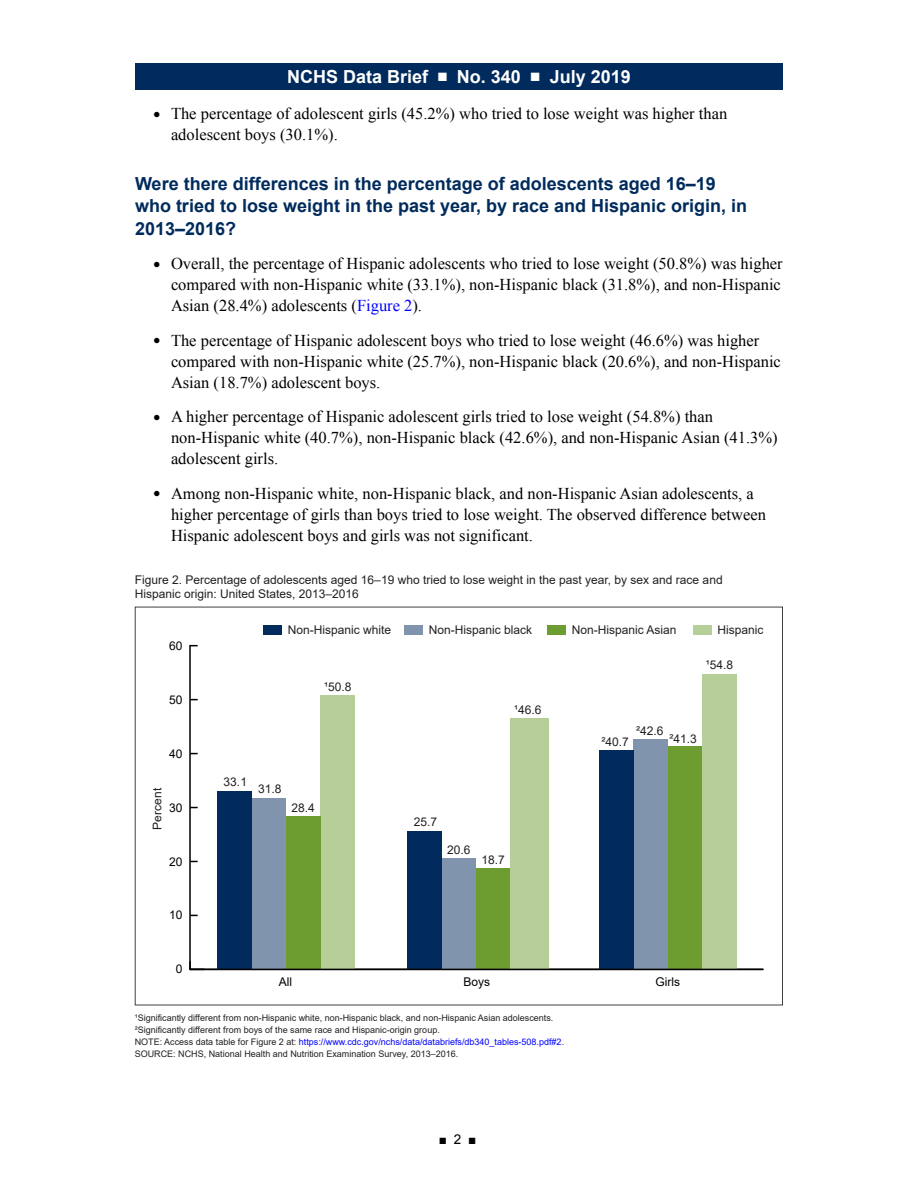
<style>
.page{position:relative;width:918px;height:1188px;background:#fff}
.page>*{position:absolute;margin:0;border:0;box-sizing:border-box;transform-origin:0 0}
.t1{font:700 18px/22.5px "Arial";color:#002b5c}
.t2{font:700 18px "Arial";color:#fff}
.t3{font:16.5px/21px "Times New Roman";color:#000}
.t4{font:13.5px "Arial";color:#000}
.t5{font:12px/13.5px "Arial";color:#231f20}
.t6{font:12px "Arial";color:#000}
.t7{font:9px/12px "Arial";color:#231f20}
.s1{font-size:12.3px}
.s2{color:#00f}
</style>
<div class="page">
<div style="left:135px;top:63px;width:648px;height:27px;background:#002b5c"></div>
<svg style="left:135px;top:607px;width:648px;height:398px"></svg>
<div style="left:264px;top:626px;width:18px;height:9px;background:#002b5c"></div>
<div style="left:404px;top:626px;width:18px;height:9px;background:#8095ad"></div>
<div style="left:548px;top:625px;width:18px;height:9px;background:#6d9d31"></div>
<div style="left:694px;top:625px;width:18px;height:9px;background:#b6ce98"></div>
<hr style="left:189px;top:646px;width:2px;height:323px;background:#000">
<svg style="left:189px;top:961px;width:15px;height:9px"></svg>
<div style="left:320px;top:695px;width:35px;height:274px;background:#b6ce98"></div>
<div style="left:510px;top:718px;width:38px;height:251px;background:#b6ce98"></div>
<div style="left:702px;top:674px;width:34px;height:295px;background:#b6ce98"></div>
<div style="left:286px;top:816px;width:34px;height:153px;background:#6d9d31"></div>
<div style="left:476px;top:868px;width:34px;height:101px;background:#6d9d31"></div>
<div style="left:668px;top:747px;width:34px;height:222px;background:#6d9d31"></div>
<div style="left:252px;top:798px;width:34px;height:171px;background:#8095ad"></div>
<div style="left:441px;top:858px;width:35px;height:111px;background:#8095ad"></div>
<div style="left:633px;top:740px;width:35px;height:229px;background:#8095ad"></div>
<div style="left:217px;top:791px;width:35px;height:178px;background:#002b5c"></div>
<div style="left:407px;top:831px;width:34px;height:138px;background:#002b5c"></div>
<div style="left:599px;top:750px;width:34px;height:219px;background:#002b5c"></div>
<hr style="left:190px;top:969px;width:573px;height:1px;background:#000">
<p class="t2" style="left:287px;top:65px;width:345px">NCHS Data Brief ■ No. 340 ■ July 2019</p>
<p class="t3" style="left:171px;top:103px;width:558px;text-indent:-18px"><span class="s1">●</span> The percentage of adolescent girls (45.2%) who tried to lose weight was higher than adolescent boys (30.1%).</p>
<h2 class="t1" style="left:135px;top:173px;width:614px">Were there differences in the percentage of adolescents aged 16–19 who tried to lose weight in the past year, by race and Hispanic origin, in<br>2013–2016?</h2>
<p class="t3" style="left:171px;top:253px;width:613px;text-align:justify;text-indent:-18px"><span class="s1">●</span> Overall, the percentage of Hispanic adolescents who tried to lose weight (50.8%) was higher compared with non-Hispanic white (33.1%), non-Hispanic black (31.8%), and non-Hispanic Asian (28.4%) adolescents (<span class="s2">Figure 2</span>).</p>
<p class="t3" style="left:171px;top:330px;width:611px;text-indent:-18px"><span class="s1">●</span> The percentage of Hispanic adolescent boys who tried to lose weight (46.6%) was higher compared with non-Hispanic white (25.7%), non-Hispanic black (20.6%), and non-Hispanic<br>Asian (18.7%) adolescent boys.</p>
<p class="t3" style="left:171px;top:406px;width:608px;text-indent:-18px"><span class="s1">●</span> A higher percentage of Hispanic adolescent girls tried to lose weight (54.8%) than non-Hispanic white (40.7%), non-Hispanic black (42.6%), and non-Hispanic Asian (41.3%) adolescent girls.</p>
<p class="t3" style="left:171px;top:483px;width:597px;text-indent:-18px"><span class="s1">●</span> Among non-Hispanic white, non-Hispanic black, and non-Hispanic Asian adolescents, a higher percentage of girls than boys tried to lose weight. The observed difference between<br>Hispanic adolescent boys and girls was not significant.</p>
<p class="t5" style="left:135px;top:573px;width:589px">Figure 2. Percentage of adolescents aged 16–19 who tried to lose weight in the past year, by sex and race and<br>Hispanic origin: United States, 2013–2016</p>
<p class="t6" style="left:169px;top:637px;width:15px">60</p>
<p class="t6" style="left:169px;top:691px;width:15px">50</p>
<p class="t6" style="left:169px;top:745px;width:15px">40</p>
<p class="t5" style="left:150px;top:830px;width:43px;rotate:-90deg">Percent</p>
<p class="t6" style="left:169px;top:799px;width:15px">30</p>
<p class="t6" style="left:169px;top:853px;width:15px">20</p>
<p class="t6" style="left:169px;top:907px;width:15px">10</p>
<p class="t6" style="left:176px;top:961px;width:8px">0</p>
<p class="t5" style="left:224px;top:775px;width:25px">33.1</p>
<p class="t5" style="left:288px;top:623px;width:105px">Non-Hispanic white</p>
<p class="t5" style="left:429px;top:623px;width:105px">Non-Hispanic black</p>
<p class="t5" style="left:572px;top:623px;width:106px">Non-Hispanic Asian</p>
<p class="t5" style="left:718px;top:623px;width:48px">Hispanic</p>
<p class="t5" style="left:324px;top:680px;width:29px">¹50.8</p>
<p class="t5" style="left:258px;top:782px;width:25px">31.8</p>
<p class="t5" style="left:292px;top:801px;width:25px">28.4</p>
<p class="t5" style="left:514px;top:703px;width:29px">¹46.6</p>
<p class="t5" style="left:414px;top:815px;width:25px">25.7</p>
<p class="t5" style="left:447px;top:843px;width:25px">20.6</p>
<p class="t5" style="left:482px;top:853px;width:25px">18.7</p>
<p class="t5" style="left:706px;top:658px;width:29px">¹54.8</p>
<p class="t5" style="left:636px;top:724px;width:29px">²42.6</p>
<p class="t5" style="left:669px;top:732px;width:29px">²41.3</p>
<p class="t5" style="left:602px;top:735px;width:29px">²40.7</p>
<p class="t6" style="left:279px;top:974px;width:15px">All</p>
<p class="t6" style="left:463px;top:974px;width:28px">Boys</p>
<p class="t6" style="left:656px;top:974px;width:26px">Girls</p>
<p class="t7" style="left:135px;top:1012px;width:431px">¹Significantly different from non-Hispanic white, non-Hispanic black, and non-Hispanic Asian adolescents.<br>²Significantly different from boys of the same race and Hispanic-origin group.<br>NOTE: Access data table for Figure 2 at: <span class="s2">https://www.cdc.gov/nchs/data/databriefs/db340_tables-508.pdf#2</span>.<br>SOURCE: NCHS, National Health and Nutrition Examination Survey, 2013–2016.</p>
<p class="t4" style="left:439px;top:1130px;width:39px">■ 2 ■</p>
</div>
